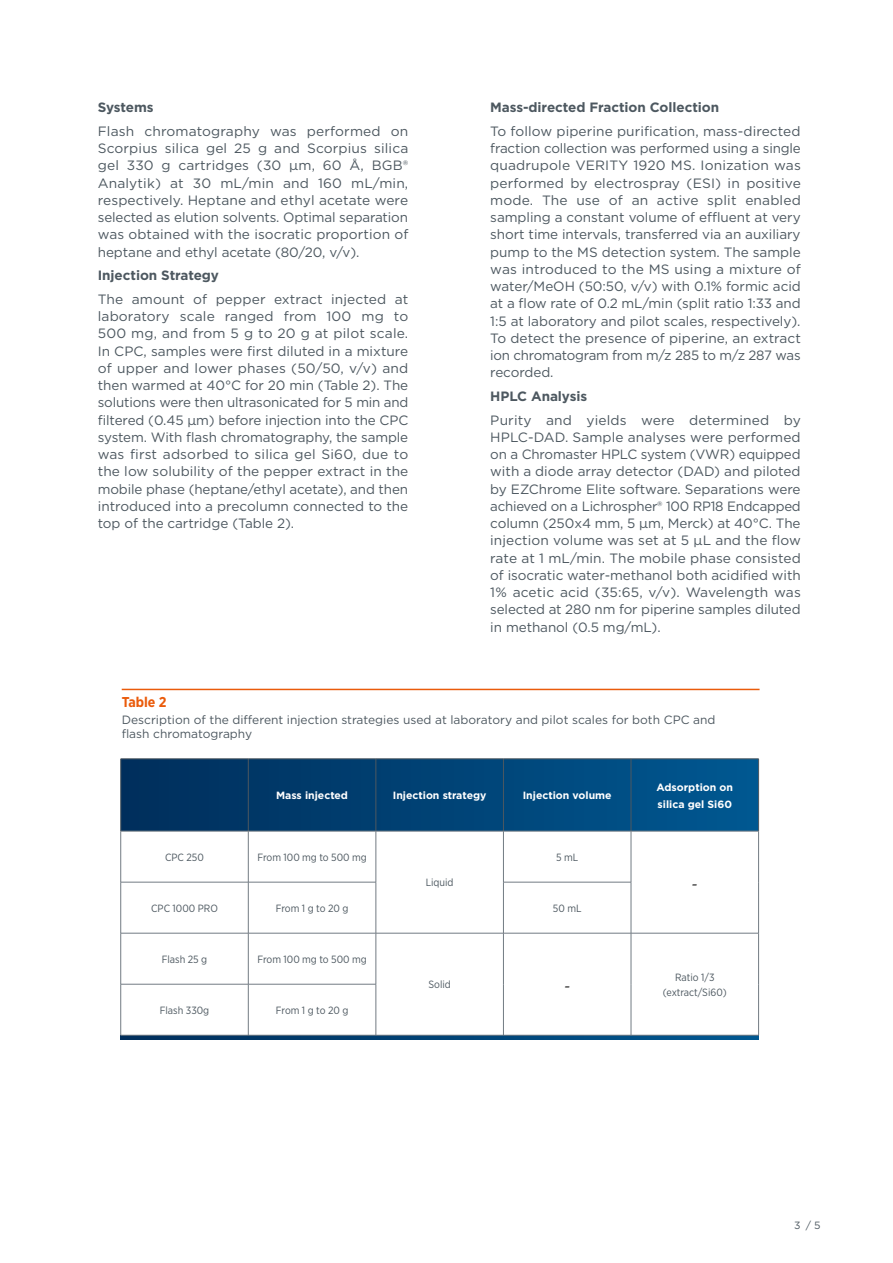
<style>
.page{position:relative;width:893px;height:1263px;background:#fff}
.page>*{position:absolute;margin:0;border:0;box-sizing:border-box;transform-origin:0 0}
.t1{font:18px "Minion Pro";color:#000}
.t2{font:700 14.25px "Gotham Narrow";color:#ea5b0b}
.t3{font:13.5px/17.2px "Gotham";letter-spacing:-.005em;color:#4d5860;text-align:justify}
.t4{font:700 13.5px "Gotham";letter-spacing:-.005em;color:#4d5860}
.t5{font:12px/14.4px "Gotham";color:#4d5860}
.t6{font:10.5px/14.7px "Gotham Narrow";color:#4d5860;text-align:center}
.t7{font:700 10.5px/16.8px "Gotham";color:#fff}
.t8{font:10.5px "Gotham";color:#4d5860}
</style>
<div class="page">
<hr style="left:122px;top:689px;width:638px;height:1px;background:#ea5b0b">
<svg style="left:121px;top:759px;width:637px;height:72px;background:#014375"></svg>
<svg style="left:121px;top:1036px;width:638px;height:4px;background:#004275"></svg>
<hr style="left:248px;top:831px;width:1px;height:51px;background:#727b83">
<hr style="left:121px;top:882px;width:127px;height:1px;background:#727b83">
<hr style="left:248px;top:882px;width:128px;height:1px;background:#727b83">
<hr style="left:248px;top:882px;width:1px;height:51px;background:#727b83">
<hr style="left:503px;top:882px;width:128px;height:1px;background:#727b83">
<hr style="left:248px;top:933px;width:1px;height:51px;background:#727b83">
<hr style="left:248px;top:984px;width:1px;height:51px;background:#727b83">
<hr style="left:120px;top:831px;width:1px;height:51px;background:#727b83">
<hr style="left:120px;top:882px;width:1px;height:51px;background:#727b83">
<hr style="left:121px;top:933px;width:127px;height:1px;background:#727b83">
<hr style="left:120px;top:933px;width:1px;height:51px;background:#727b83">
<hr style="left:248px;top:933px;width:128px;height:1px;background:#727b83">
<hr style="left:121px;top:984px;width:127px;height:1px;background:#727b83">
<hr style="left:120px;top:984px;width:1px;height:51px;background:#727b83">
<hr style="left:248px;top:984px;width:128px;height:1px;background:#727b83">
<hr style="left:121px;top:1035px;width:127px;height:1px;background:#727b83">
<hr style="left:248px;top:1035px;width:128px;height:1px;background:#727b83">
<hr style="left:121px;top:758px;width:127px;height:1px;background:#4d5860">
<hr style="left:120px;top:759px;width:1px;height:72px;background:#4d5860">
<hr style="left:248px;top:758px;width:128px;height:1px;background:#4d5860">
<hr style="left:248px;top:759px;width:1px;height:72px;background:#4d5860">
<hr style="left:376px;top:758px;width:127px;height:1px;background:#4d5860">
<hr style="left:376px;top:759px;width:1px;height:72px;background:#4d5860">
<hr style="left:503px;top:758px;width:128px;height:1px;background:#4d5860">
<hr style="left:503px;top:759px;width:1px;height:72px;background:#4d5860">
<hr style="left:631px;top:758px;width:128px;height:1px;background:#4d5860">
<hr style="left:631px;top:759px;width:1px;height:72px;background:#4d5860">
<hr style="left:758px;top:759px;width:1px;height:72px;background:#4d5860">
<hr style="left:121px;top:831px;width:127px;height:1px;background:#727b83">
<hr style="left:248px;top:831px;width:128px;height:1px;background:#727b83">
<hr style="left:503px;top:831px;width:128px;height:1px;background:#727b83">
<hr style="left:376px;top:831px;width:127px;height:1px;background:#727b83">
<hr style="left:376px;top:831px;width:1px;height:51px;background:#727b83">
<hr style="left:503px;top:831px;width:1px;height:51px;background:#727b83">
<hr style="left:376px;top:882px;width:1px;height:51px;background:#727b83">
<hr style="left:503px;top:882px;width:1px;height:51px;background:#727b83">
<hr style="left:376px;top:933px;width:127px;height:1px;background:#727b83">
<hr style="left:376px;top:933px;width:1px;height:51px;background:#727b83">
<hr style="left:376px;top:984px;width:1px;height:51px;background:#727b83">
<hr style="left:376px;top:1035px;width:127px;height:1px;background:#727b83">
<hr style="left:631px;top:831px;width:128px;height:1px;background:#727b83">
<hr style="left:631px;top:831px;width:1px;height:51px;background:#727b83">
<hr style="left:758px;top:831px;width:1px;height:51px;background:#727b83">
<hr style="left:631px;top:882px;width:1px;height:51px;background:#727b83">
<hr style="left:758px;top:882px;width:1px;height:51px;background:#727b83">
<hr style="left:503px;top:933px;width:128px;height:1px;background:#727b83">
<hr style="left:503px;top:933px;width:1px;height:51px;background:#727b83">
<hr style="left:503px;top:984px;width:1px;height:51px;background:#727b83">
<hr style="left:503px;top:1035px;width:128px;height:1px;background:#727b83">
<hr style="left:631px;top:933px;width:128px;height:1px;background:#727b83">
<hr style="left:631px;top:933px;width:1px;height:51px;background:#727b83">
<hr style="left:758px;top:933px;width:1px;height:51px;background:#727b83">
<hr style="left:631px;top:984px;width:1px;height:51px;background:#727b83">
<hr style="left:758px;top:984px;width:1px;height:51px;background:#727b83">
<hr style="left:631px;top:1035px;width:128px;height:1px;background:#727b83">
<p class="t4" style="left:98px;top:98px;width:57px">Systems</p>
<p class="t3" style="left:98px;top:122px;width:312px">Flash chromatography was performed on Scorpius silica gel 25 g and Scorpius silica gel 330 g cartridges (30 µm, 60 Å, BGB® Analytik) at 30 mL/min and 160 mL/min, respectively. Heptane and ethyl acetate were selected as elution solvents. Optimal separation was obtained with the isocratic proportion of heptane and ethyl acetate (80/20, v/v).</p>
<p class="t4" style="left:98px;top:266px;width:123px">Injection Strategy</p>
<p class="t3" style="left:98px;top:290px;width:312px">The amount of pepper extract injected at laboratory scale ranged from 100 mg to 500 mg, and from 5 g to 20 g at pilot scale.<br>In CPC, samples were first diluted in a mixture of upper and lower phases (50/50, v/v) and then warmed at 40°C for 20 min (Table 2). The solutions were then ultrasonicated for 5 min and filtered (0.45 µm) before injection into the CPC system. With flash chromatography, the sample was first adsorbed to silica gel Si60, due to the low solubility of the pepper extract in the mobile phase (heptane/ethyl acetate), and then introduced into a precolumn connected to the top of the cartridge (Table 2).</p>
<p class="t4" style="left:490px;top:98px;width:230px">Mass-directed Fraction Collection</p>
<p class="t3" style="left:490px;top:122px;width:312px">To follow piperine purification, mass-directed fraction collection was performed using a single quadrupole VERITY 1920 MS. Ionization was performed by electrospray (ESI) in positive mode. The use of an active split enabled sampling a constant volume of effluent at very short time intervals, transferred via an auxiliary pump to the MS detection system. The sample was introduced to the MS using a mixture of water/MeOH (50:50, v/v) with 0.1% formic acid at a flow rate of 0.2 mL/min (split ratio 1:33 and 1:5 at laboratory and pilot scales, respectively).<br>To detect the presence of piperine, an extract ion chromatogram from m/z 285 to m/z 287 was recorded.</p>
<p class="t4" style="left:490px;top:387px;width:98px">HPLC Analysis</p>
<p class="t3" style="left:490px;top:411px;width:312px">Purity and yields were determined by HPLC-DAD. Sample analyses were performed on a Chromaster HPLC system (VWR) equipped with a diode array detector (DAD) and piloted by EZChrome Elite software. Separations were achieved on a Lichrospher® 100 RP18 Endcapped column (250x4 mm, 5 µm, Merck) at 40°C. The injection volume was set at 5 µL and the flow rate at 1 mL/min. The mobile phase consisted of isocratic water-methanol both acidified with 1% acetic acid (35:65, v/v). Wavelength was selected at 280 nm for piperine samples diluted in methanol (0.5 mg/mL).</p>
<p class="t2" style="left:122px;top:693px;width:46px">Table 2</p>
<p class="t5" style="left:122px;top:712px;width:595px">Description of the different injection strategies used at laboratory and pilot scales for both CPC and flash chromatography</p>
<p class="t7" style="left:276px;top:787px;width:73px">Mass injected</p>
<p class="t7" style="left:393px;top:787px;width:95px">Injection strategy</p>
<p class="t7" style="left:523px;top:787px;width:90px">Injection volume</p>
<p class="t7" style="left:656px;top:778px;width:78px">Adsorption on silica gel Si60</p>
<p class="t6" style="left:165px;top:849px;width:40px">CPC 250</p>
<p class="t6" style="left:257px;top:849px;width:111px">From 100 mg to 500 mg</p>
<p class="t6" style="left:426px;top:875px;width:29px">Liquid</p>
<p class="t6" style="left:556px;top:849px;width:24px">5 mL</p>
<p class="t6" style="left:151px;top:900px;width:68px">CPC 1000 PRO</p>
<p class="t6" style="left:276px;top:900px;width:74px">From 1 g to 20 g</p>
<p class="t6" style="left:553px;top:900px;width:30px">50 mL</p>
<p class="t6" style="left:162px;top:952px;width:47px">Flash 25 g</p>
<p class="t6" style="left:257px;top:952px;width:111px">From 100 mg to 500 mg</p>
<p class="t6" style="left:160px;top:1003px;width:51px">Flash 330g</p>
<p class="t6" style="left:276px;top:1003px;width:74px">From 1 g to 20 g</p>
<p class="t6" style="left:428px;top:977px;width:24px">Solid</p>
<h1 class="t1" style="left:564px;top:973px;width:8px">-</h1>
<h1 class="t1" style="left:692px;top:871px;width:8px">-</h1>
<p class="t6" style="left:663px;top:970px;width:65px">Ratio 1/3 (extract/Si60)</p>
<p class="t8" style="left:794px;top:1218px;width:28px">3 / 5</p>
</div>
